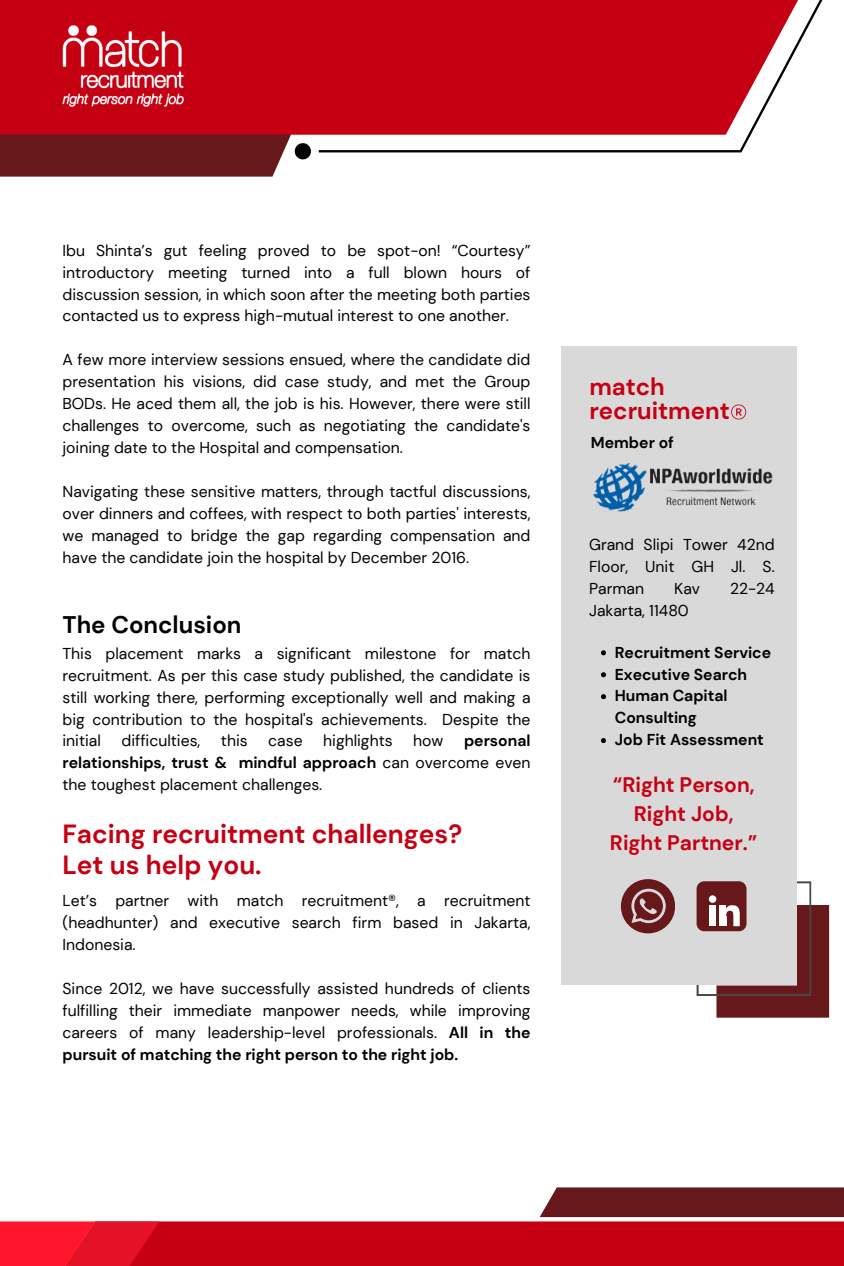
<style>
.page{position:relative;width:844px;height:1266px;background:#fff}
.page>*{position:absolute;margin:0;border:0;box-sizing:border-box;transform-origin:0 0}
.t1{font:700 26.25px/31.5px "DM Sans";color:#c60013}
.t2{font:700 24px/23.6px "DM Sans";color:#c60013}
.t3{font:700 24px "DM Sans";color:#000}
.t4{font:700 21px/29.2px "DM Sans";color:#c60013;text-align:center}
.t5{font:15.75px/21.9px "DM Sans";color:#000;text-align:justify}
.t6{font:700 15.75px/21.9px "DM Sans";color:#000}
.s1{font-weight:700}
</style>
<div class="page">
<svg style="left:0;top:135px;width:376px;height:42px;fill:#66181b"></svg>
<div style="left:0;top:0;width:319px;height:135px;background:#c60013"></div>
<svg style="left:319px;top:0;width:504px;height:152px;fill:#c60013"></svg>
<svg style="left:295px;top:143px;width:16px;height:16px"></svg>
<svg style="left:0;top:1187px;width:844px;height:79px"></svg>
<div style="left:561px;top:346px;width:236px;height:638px;background:#d9d9d9"></div>
<img style="left:593px;top:462px;width:180px;height:50px">
<svg style="left:621px;top:879px;width:54px;height:54px"></svg>
<svg style="left:696px;top:881px;width:133px;height:136px"></svg>
<svg style="left:601px;top:650px;width:5px;height:5px"></svg>
<svg style="left:601px;top:672px;width:5px;height:5px"></svg>
<svg style="left:601px;top:694px;width:5px;height:5px"></svg>
<svg style="left:601px;top:738px;width:5px;height:5px"></svg>
<svg style="left:731px;top:404px;width:15px;height:15px"></svg>
<img style="left:62px;top:26px;width:121px;height:81px">
<p class="t5" style="left:62px;top:239px;width:469px">Ibu Shinta’s gut feeling proved to be spot-on! “Courtesy” introductory meeting turned into a full blown hours of discussion session, in which soon after the meeting both parties contacted us to express high-mutual interest to one another.</p>
<p class="t5" style="left:62px;top:349px;width:469px">A few more interview sessions ensued, where the candidate did presentation his visions, did case study, and met the Group BODs. He aced them all, the job is his. However, there were still challenges to overcome, such as negotiating the candidate's joining date to the Hospital and compensation.</p>
<p class="t5" style="left:62px;top:481px;width:469px">Navigating these sensitive matters, through tactful discussions, over dinners and coffees, with respect to both parties' interests, we managed to bridge the gap regarding compensation and have the candidate join the hospital by December 2016.</p>
<h2 class="t3" style="left:62px;top:609px;width:180px">The Conclusion</h2>
<p class="t5" style="left:62px;top:642px;width:469px">This placement marks a significant milestone for match recruitment. As per this case study published, the candidate is still working there, performing exceptionally well and making a big contribution to the hospital's achievements. Despite the initial</p>
<p class="t5" style="left:62px;top:730px;width:469px;text-indent:401px"><span class="s1">personal relationships, trust &amp; mindful approach</span> can overcome even the toughest placement challenges.</p>
<p class="t5" style="left:121px;top:730px;width:80px">difficulties,</p>
<p class="t5" style="left:221px;top:730px;width:28px">this</p>
<p class="t5" style="left:268px;top:730px;width:36px">case</p>
<p class="t5" style="left:323px;top:730px;width:71px">highlights</p>
<p class="t5" style="left:413px;top:730px;width:32px">how</p>
<h1 class="t1" style="left:62px;top:818px;width:401px">Facing recruitment challenges?<br>Let us help you.</h1>
<p class="t5" style="left:62px;top:889px;width:469px">Let’s partner with match recruitment®, a recruitment (headhunter) and executive search firm based in Jakarta, Indonesia.</p>
<p class="t5" style="left:62px;top:977px;width:469px">Since 2012, we have successfully assisted hundreds of clients fulfilling their immediate manpower needs, while improving careers of many leadership-level professionals. <span class="s1">All in the pursuit of matching the right person to the right job.</span></p>
<h2 class="t2" style="left:589px;top:375px;width:142px">match recruitment</h2>
<p class="t6" style="left:591px;top:432px;width:84px">Member of</p>
<p class="t5" style="left:589px;top:533px;width:187px">Grand Slipi Tower 42nd Floor, Unit GH Jl. S.<br>Parman</p>
<p class="t5" style="left:674px;top:577px;width:27px">Kav</p>
<p class="t5" style="left:730px;top:577px;width:46px">22-24</p>
<p class="t5" style="left:589px;top:599px;width:101px">Jakarta, 11480</p>
<p class="t6" style="left:615px;top:641px;width:158px">Recruitment Service<br>Executive Search<br>Human Capital<br>Consulting<br>Job Fit Assessment</p>
<h3 class="t4" style="left:610px;top:770px;width:149px">“Right Person,<br>Right Job,<br>Right Partner.”</h3>
</div>
